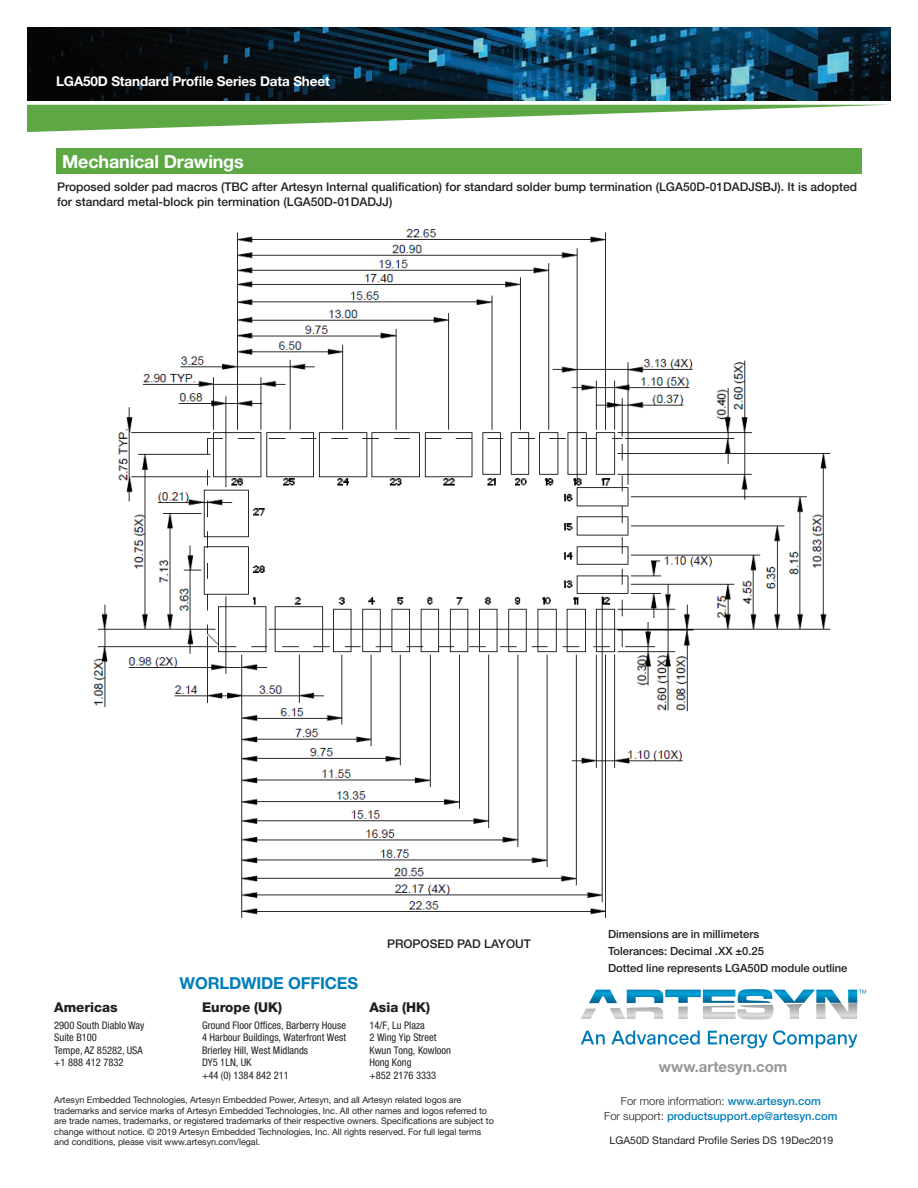
<style>
.page{position:relative;width:918px;height:1188px;background:#fff}
.page>*{position:absolute;margin:0;border:0;box-sizing:border-box;transform-origin:0 0}
.t1{font:700 18px "Helvetica Neue LT Std";letter-spacing:-.01em;color:#fff}
.t2{font:700 16.5px "Helvetica Neue LT Std";letter-spacing:-.01em;color:#007dbb}
.t3{font:700 15px "Helvetica Neue LT Std";color:#95979a}
.t4{font:700 13.5px "Helvetica Neue LT Std";letter-spacing:-.01em;color:#fff}
.t5{font:800 13.5px "Helvetica Neue LT Std";color:#231f20}
.t6{font:500 12px/14.4px "Helvetica Neue LT Std";color:#231f20}
.t7{font:500 11.25px/17.2px "Helvetica Neue LT Std";color:#231f20}
.t8{font:500 11.25px/15px "Helvetica Neue LT Std";color:#007dbb;text-align:center}
.t9{font:condensed 10.5px/12.6px "Helvetica Neue LT Std";color:#231f20}
.t10{font:10.5px "Helvetica Neue LT Std";color:#231f20}
.t11{font:9px/10.5px "Helvetica Neue LT Std";letter-spacing:-.005em;color:#231f20}
.s1{font-weight:300;color:#231f20}
</style>
<div class="page">
<svg style="left:580px;top:989px;width:286px;height:30px"></svg>
<svg style="left:581px;top:1031px;width:24px;height:13px"></svg>
<svg style="left:611px;top:1030px;width:89px;height:15px"></svg>
<svg style="left:708px;top:1030px;width:150px;height:18px"></svg>
<img style="left:27px;top:27px;width:864px;height:73px">
<svg style="left:27px;top:105px;width:854px;height:27px"></svg>
<div style="left:56px;top:148px;width:806px;height:26px;background:#5da844"></div>
<img style="left:93px;top:229px;width:738px;height:689px">
<h3 class="t4" style="left:56px;top:72px;width:275px">LGA50D Standard Profile Series Data Sheet</h3>
<h1 class="t1" style="left:62px;top:150px;width:183px">Mechanical Drawings</h1>
<h3 class="t6" style="left:57px;top:180px;width:802px">Proposed solder pad macros (TBC after Artesyn Internal qualification) for standard solder bump termination (LGA50D-01DADJSBJ). It is adopted for standard metal-block pin termination (LGA50D-01DADJJ)</h3>
<h3 class="t5" style="left:54px;top:999px;width:65px">Americas</h3>
<p class="t9" style="left:54px;top:1019px;width:92px">2900 South Diablo Way<br>Suite B100<br>Tempe, AZ 85282, USA +1 888 412 7832</p>
<h2 class="t2" style="left:180px;top:973px;width:180px">WORLDWIDE OFFICES</h2>
<h3 class="t5" style="left:202px;top:999px;width:82px">Europe (UK)</h3>
<p class="t9" style="left:202px;top:1019px;width:146px">Ground Floor Offices, Barberry House<br>4 Harbour Buildings, Waterfront West<br>Brierley Hill, West Midlands<br>DY5 1LN, UK<br>+44 (0) 1384 842 211</p>
<h3 class="t6" style="left:387px;top:937px;width:145px">PROPOSED PAD LAYOUT</h3>
<h3 class="t5" style="left:369px;top:999px;width:62px">Asia (HK)</h3>
<p class="t9" style="left:369px;top:1019px;width:83px">14/F, Lu Plaza<br>2 Wing Yip Street<br>Kwun Tong, Kowloon<br>Hong Kong<br>+852 2176 3333</p>
<p class="t11" style="left:54px;top:1095px;width:441px">Artesyn Embedded Technologies, Artesyn Embedded Power, Artesyn, and all Artesyn related logos are trademarks and service marks of Artesyn Embedded Technologies, Inc. All other names and logos referred to are trade names, trademarks, or registered trademarks of their respective owners. Specifications are subject to change without notice. © 2019 Artesyn Embedded Technologies, Inc. All rights reserved. For full legal terms and conditions, please visit www.artesyn.com/legal.</p>
<p class="t7" style="left:608px;top:925px;width:241px">Dimensions are in millimeters<br>Tolerances: Decimal .XX ±0.25<br>Dotted line represents LGA50D module outline</p>
<h3 class="t3" style="left:659px;top:1058px;width:130px">www.artesyn.com</h3>
<p class="t8" style="left:604px;top:1094px;width:235px"><span class="s1">For more information:</span> www.artesyn.com<br><span class="s1">For support:</span> productsupport.ep@artesyn.com</p>
<p class="t10" style="left:610px;top:1135px;width:225px">LGA50D Standard Profile Series DS 19Dec2019</p>
</div>
